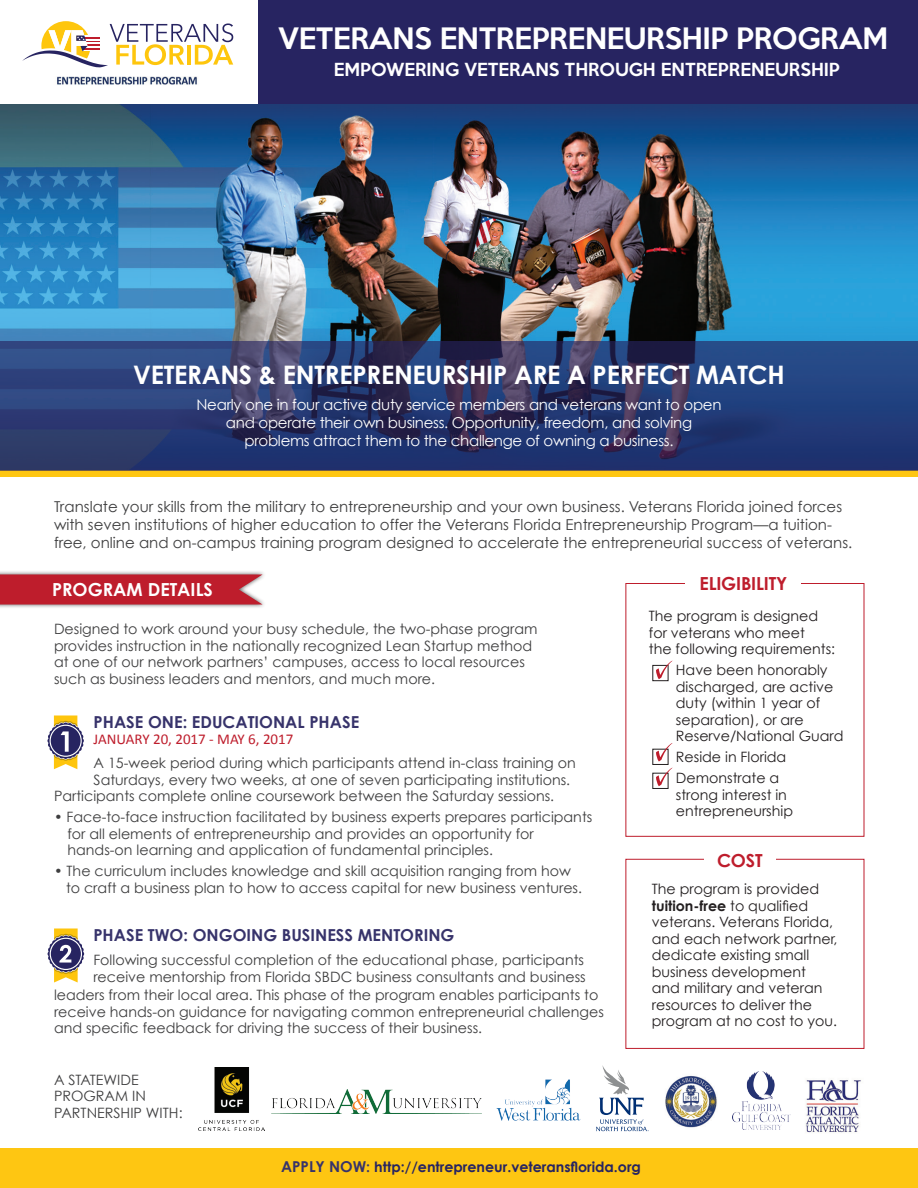
<style>
.page{position:relative;width:918px;height:1188px;background:#fff}
.page>*{position:absolute;margin:0;border:0;box-sizing:border-box;transform-origin:0 0}
.t1{font:500 27px "Keep Calm";letter-spacing:-.01em;color:#fff}
.t2{font:700 25.5px "Century Gothic";letter-spacing:-.01em;color:#fff}
.t3{font:700 18px "Century Gothic";letter-spacing:-.01em;color:#be1d2c}
.t4{font:700 18px "Century Gothic";color:#fff}
.t5{font:700 16.5px "Century Gothic";color:#37336b}
.t6{font:500 16.5px "Keep Calm";color:#fff}
.t7{font:15px/18px "Century Gothic";color:#3e3e3f}
.t8{font:15px/18px "Century Gothic";letter-spacing:-.02em;color:#fff;text-align:center}
.t9{font:15px "Calibri";color:#be1d2c}
.t10{font:14.25px/16.5px "Century Gothic";color:#3e3e3f}
.t11{font:14.25px/16.5px "Century Gothic";color:#231f20}
.t12{font:700 14.25px "Century Gothic";color:#272461}
.s1{font-weight:700}
.s2{font-size:15px;color:#37336b}
.s3{color:#37336b}
</style>
<div class="page">
<div style="left:219px;top:0;width:699px;height:106px;background:#272461"></div>
<div style="left:0;top:0;width:257px;height:106px;background:#fff"></div>
<div style="left:0;top:470px;width:918px;height:7px;background:#fec612"></div>
<img style="left:57px;top:76px;width:141px;height:9px">
<img style="left:0;top:105px;width:918px;height:236px">
<svg style="left:0;top:341px;width:918px;height:129px;background:#283a70"></svg>
<div style="left:0;top:570px;width:266px;height:39px;background:#231f20;opacity:.75"></div>
<svg style="left:0;top:575px;width:263px;height:30px;background:#bf2836"></svg>
<svg style="left:47px;top:716px;width:37px;height:53px"></svg>
<svg style="left:47px;top:928px;width:38px;height:55px"></svg>
<svg style="left:22px;top:21px;width:211px;height:47px"></svg>
<div style="left:626px;top:583px;width:238px;height:254px;border:1px solid #be1d2c"></div>
<div style="left:626px;top:859px;width:238px;height:190px;border:1px solid #be1d2c"></div>
<div style="left:686px;top:577px;width:115px;height:24px;background:#fff"></div>
<div style="left:704px;top:854px;width:72px;height:24px;background:#fff"></div>
<div style="left:0;top:1148px;width:918px;height:40px;background:#fec612"></div>
<div style="left:652px;top:665px;width:16px;height:16px;border:1px solid #231f20"></div>
<div style="left:652px;top:773px;width:16px;height:16px;border:1px solid #231f20"></div>
<svg style="left:656px;top:660px;width:17px;height:19px"></svg>
<svg style="left:656px;top:743px;width:17px;height:43px"></svg>
<img style="left:199px;top:1067px;width:65px;height:64px">
<img style="left:665px;top:1076px;width:52px;height:52px">
<img style="left:496px;top:1079px;width:85px;height:42px">
<img style="left:732px;top:1072px;width:58px;height:58px">
<img style="left:805px;top:1080px;width:56px;height:53px">
<svg style="left:596px;top:1065px;width:53px;height:67px"></svg>
<img style="left:271px;top:1089px;width:210px;height:25px">
<p class="t1" style="left:278px;top:15px;width:612px">VETERANS ENTREPRENEURSHIP PROGRAM</p>
<p class="t6" style="left:334px;top:55px;width:507px">EMPOWERING VETERANS THROUGH ENTREPRENEURSHIP</p>
<p class="t2" style="left:133px;top:358px;width:653px">VETERANS &amp; ENTREPRENEURSHIP ARE A PERFECT MATCH</p>
<p class="t8" style="left:197px;top:395px;width:527px">Nearly one in four active duty service members and veterans want to open and operate their own business. Opportunity, freedom, and solving problems attract them to the challenge of owning a business.</p>
<p class="t7" style="left:54px;top:498px;width:800px">Translate your skills from the military to entrepreneurship and your own business. Veterans Florida joined forces with seven institutions of higher education to offer the Veterans Florida Entrepreneurship Program—a tuition&shy;free, online and on-campus training program designed to accelerate the entrepreneurial success of veterans.</p>
<p class="t4" style="left:52px;top:578px;width:162px">PROGRAM DETAILS</p>
<p class="t3" style="left:699px;top:573px;width:89px">ELIGIBILITY</p>
<p class="t10" style="left:54px;top:621px;width:485px">Designed to work around your busy schedule, the two-phase program provides instruction in the nationally recognized Lean Startup method at one of our network partners’ campuses, access to local resources such as business leaders and mentors, and much more.</p>
<p class="t5" style="left:94px;top:712px;width:267px">PHASE ONE: EDUCATIONAL PHASE</p>
<p class="t9" style="left:94px;top:730px;width:201px">JANUARY 20, 2017 - MAY 6, 2017</p>
<p class="t10" style="left:94px;top:755px;width:484px">A 15-week period during which participants attend in-class training on<br>Saturdays, every two weeks, at one of seven participating institutions.</p>
<p class="t10" style="left:54px;top:788px;width:502px">Participants complete online coursework between the Saturday sessions.</p>
<p class="t10" style="left:68px;top:809px;width:526px;text-indent:-14px">• Face-to-face instruction facilitated by business experts prepares participants for all elements of entrepreneurship and provides an opportunity for hands-on learning and application of fundamental principles.</p>
<p class="t10" style="left:66px;top:863px;width:518px;text-indent:-12px">• The curriculum includes knowledge and skill acquisition ranging from how to craft a business plan to how to access capital for new business ventures.</p>
<p class="t5" style="left:93px;top:925px;width:363px">PHASE TWO: ONGOING BUSINESS MENTORING</p>
<p class="t10" style="left:93px;top:952px;width:494px">Following successful completion of the educational phase, participants receive mentorship from Florida SBDC business consultants and business</p>
<p class="t10" style="left:54px;top:987px;width:551px">leaders from their local area. This phase of the program enables participants to receive hands-on guidance for navigating common entrepreneurial challenges and specific feedback for driving the success of their business.</p>
<p class="t10" style="left:54px;top:1071px;width:130px">A STATEWIDE<br>PROGRAM IN<br>PARTNERSHIP WITH:</p>
<p class="t11" style="left:649px;top:608px;width:188px">The program is designed for veterans who meet<br>the following requirements:</p>
<p class="t11" style="left:676px;top:662px;width:169px">Have been honorably discharged, are active duty (within 1 year of separation), or are<br>Reserve/National Guard</p>
<p class="t11" style="left:676px;top:749px;width:112px">Reside in Florida</p>
<p class="t11" style="left:676px;top:770px;width:119px">Demonstrate a strong interest in entrepreneurship</p>
<p class="t3" style="left:717px;top:849px;width:47px">COST</p>
<p class="t11" style="left:652px;top:881px;width:187px">The program is provided <span class="s1">tuition-free</span> to qualified veterans. Veterans Florida, and each network partner, dedicate existing small business development and military and veteran resources to deliver the program at no cost to you.</p>
<p class="t12" style="left:281px;top:1158px;width:361px"><span class="s2">APPLY NOW</span><span class="s3">:</span> http://entrepreneur.veteransflorida.org</p>
</div>
